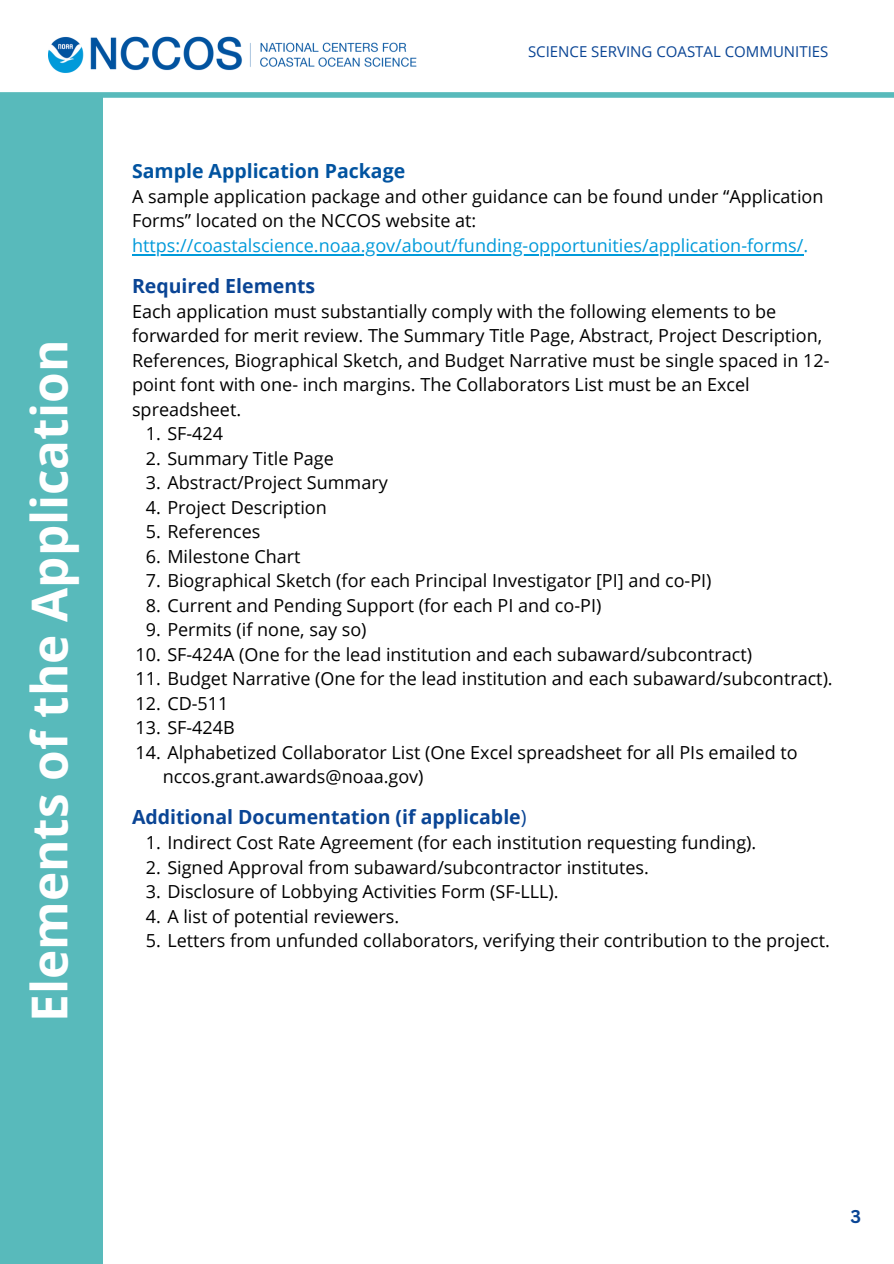
<style>
.page{position:relative;width:894px;height:1264px;background:#fff}
.page>*{position:absolute;margin:0;border:0;box-sizing:border-box;transform-origin:0 0}
.t1{font:700 49.5px "Open Sans";color:#fff}
.t2{font:700 19.5px "Open Sans";color:#0a4595}
.t3{font:700 19.5px "Open Sans";color:#0153a0}
.t4{font:18px/24.5px "Open Sans";color:#000}
.t5{font:18px "Open Sans";color:#009ada}
.t6{font:700 18px "Canva Sans";color:#0a4595}
.t7{font:15px "Open Sans";color:#0a4595}
.s1{font-weight:400}
</style>
<div class="page">
<img style="left:49px;top:36px;width:367px;height:37px">
<div style="left:0;top:92px;width:893px;height:6px;background:#70c4c4"></div>
<hr style="left:132px;top:254px;width:671px;height:1px;background:#009ada">
<div style="left:0;top:95px;width:102px;height:1168px;background:#58babb"></div>
<img style="left:0;top:93px;width:893px;height:5px">
<p class="t1" style="left:15px;top:1021px;width:683px;rotate:-90deg">Elements of the Application</p>
<p class="t7" style="left:528px;top:41px;width:302px">SCIENCE SERVING COASTAL COMMUNITIES</p>
<p class="t3" style="left:132px;top:158px;width:274px">Sample Application Package</p>
<p class="t4" style="left:132px;top:184px;width:692px">A sample application package and other guidance can be found under “Application<br>Forms” located on the NCCOS website at:</p>
<h1 class="t5" style="left:132px;top:233px;width:677px">https://coastalscience.noaa.gov/about/funding-opportunities/application-forms/.</h1>
<h1 class="t2" style="left:132px;top:272px;width:185px">Required Elements</h1>
<h1 class="t4" style="left:132px;top:298px;width:691px">Each application must substantially comply with the following elements to be forwarded for merit review. The Summary Title Page, Abstract, Project Description,</h1>
<h2 class="t4" style="left:132px;top:347px;width:698px">References, Biographical Sketch, and Budget Narrative must be single spaced in 12- point font with one- inch margins. The Collaborators List must be an Excel spreadsheet.</h2>
<h2 class="t4" style="left:146px;top:421px;width:79px">1. SF-424</h2>
<h2 class="t4" style="left:146px;top:445px;width:190px">2. Summary Title Page</h2>
<p class="t4" style="left:146px;top:470px;width:243px">3. Abstract/Project Summary</p>
<p class="t4" style="left:146px;top:494px;width:182px">4. Project Description</p>
<p class="t4" style="left:146px;top:519px;width:116px">5. References</p>
<p class="t4" style="left:146px;top:543px;width:156px">6. Milestone Chart</p>
<p class="t4" style="left:146px;top:568px;width:567px">7. Biographical Sketch (for each Principal Investigator [PI] and co-PI)</p>
<p class="t4" style="left:146px;top:592px;width:457px">8. Current and Pending Support (for each PI and co-PI)</p>
<p class="t4" style="left:146px;top:617px;width:222px">9. Permits (if none, say so)</p>
<p class="t4" style="left:135px;top:641px;width:618px">10. SF-424A (One for the lead institution and each subaward/subcontract)</p>
<p class="t4" style="left:135px;top:666px;width:698px">11. Budget Narrative (One for the lead institution and each subaward/subcontract).</p>
<p class="t4" style="left:135px;top:690px;width:94px">12. CD-511</p>
<p class="t4" style="left:135px;top:715px;width:101px">13. SF-424B</p>
<p class="t4" style="left:163px;top:739px;width:636px;text-indent:-27px">14. Alphabetized Collaborator List (One Excel spreadsheet for all PIs emailed to nccos.grant.awards@noaa.gov)</p>
<p class="t2" style="left:132px;top:803px;width:396px">Additional Documentation (if applicable<span class="s1">)</span></p>
<p class="t4" style="left:146px;top:829px;width:612px">1. Indirect Cost Rate Agreement (for each institution requesting funding).</p>
<h2 class="t4" style="left:146px;top:854px;width:504px">2. Signed Approval from subaward/subcontractor institutes.</h2>
<p class="t4" style="left:146px;top:878px;width:414px">3. Disclosure of Lobbying Activities Form (SF-LLL).</p>
<p class="t4" style="left:146px;top:903px;width:255px">4. A list of potential reviewers.</p>
<p class="t4" style="left:146px;top:927px;width:685px">5. Letters from unfunded collaborators, verifying their contribution to the project.</p>
<p class="t6" style="left:850px;top:1203px;width:12px">3</p>
</div>
